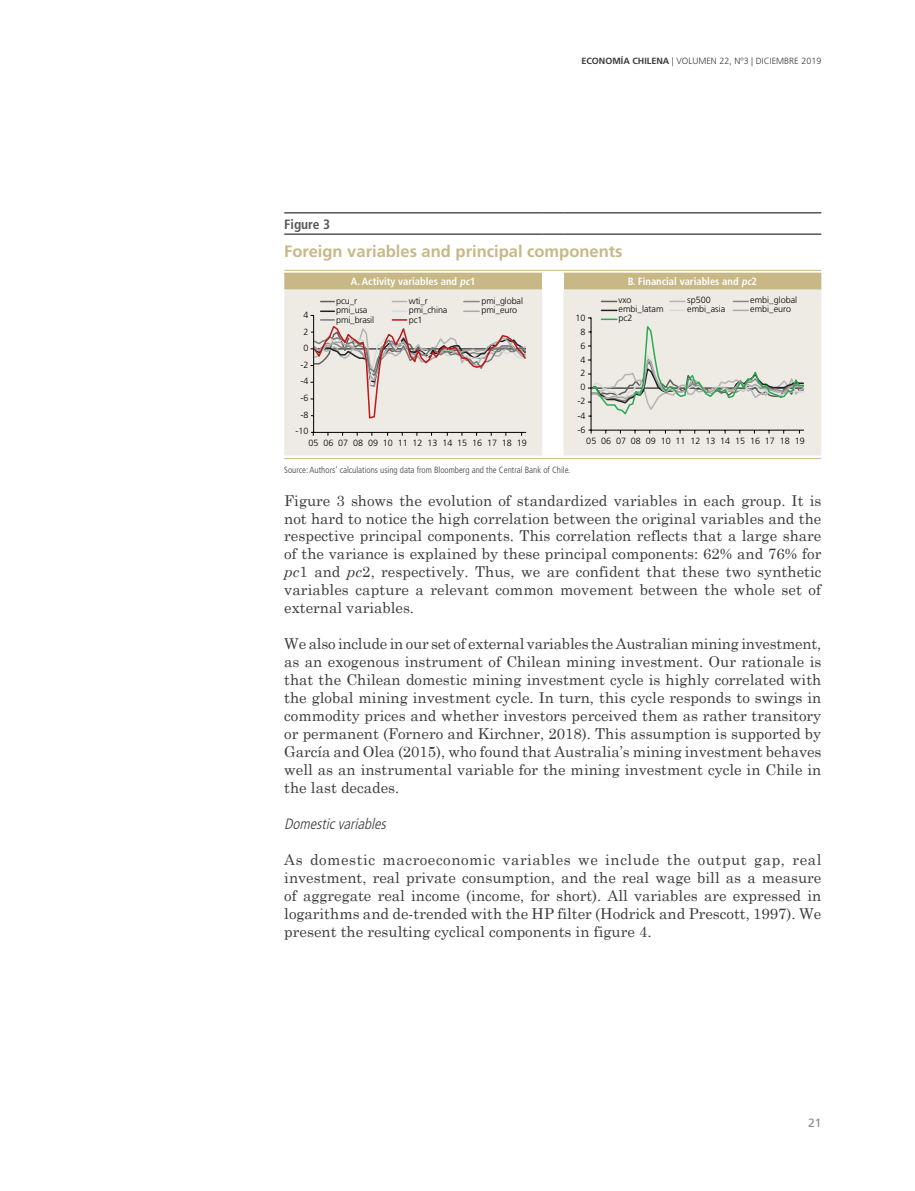
<style>
.page{position:relative;width:915px;height:1191px;background:#fff}
.page>*{position:absolute;margin:0;border:0;box-sizing:border-box;transform-origin:0 0}
.t1{font:700 16.5px "Frutiger LT Std";color:#c7b886}
.t2{font:15px/18px "Century Schoolbook";color:#3c3c3b;text-align:justify}
.t3{font:italic 300 condensed 15px "Frutiger LT Std";color:#3c3c3b}
.t4{font:700 condensed 13.5px "Frutiger LT Std";color:#575756}
.t5{font:12px "Frutiger LT Std";color:#878787}
.t6{font:700 condensed 10.5px "Frutiger LT Std";color:#fff}
.t7{font:300 9px "Frutiger LT Std";color:#000}
.t8{font:300 condensed 9px "Frutiger LT Std";color:#3c3c3b}
.t9{font:300 9px "Frutiger LT";letter-spacing:-.015em;color:#020203}
.t10{font:300 9px "Frutiger LT Std";color:#3c3c3b}
.s1{font-weight:700}
.s2{font-style:italic}
</style>
<div class="page">
<svg style="left:284px;top:269px;width:537px;height:191px"></svg>
<div style="left:284px;top:273px;width:537px;height:17px;background:#c7b886"></div>
<div style="left:542px;top:273px;width:21px;height:17px;background:#fff"></div>
<svg style="left:284px;top:290px;width:537px;height:165px;background:#eeebe6"></svg>
<hr style="left:284px;top:213px;width:258px;height:1px;background:#000">
<svg style="left:542px;top:213px;width:21px;height:1px"></svg>
<hr style="left:563px;top:213px;width:258px;height:1px;background:#000">
<hr style="left:284px;top:234px;width:258px;height:1px;background:#000">
<svg style="left:542px;top:234px;width:21px;height:1px"></svg>
<hr style="left:563px;top:234px;width:258px;height:1px;background:#000">
<hr style="left:284px;top:270px;width:537px;height:1px;background:#c7b886">
<svg style="left:320px;top:301px;width:14px;height:1px"></svg>
<svg style="left:463px;top:301px;width:16px;height:1px"></svg>
<hr style="left:313px;top:315px;width:1px;height:117px;background:#000">
<hr style="left:313px;top:432px;width:213px;height:1px;background:#000">
<svg style="left:310px;top:310px;width:216px;height:110px;background:#e2d9d4"></svg>
<svg style="left:392px;top:301px;width:14px;height:1px"></svg>
<hr style="left:590px;top:317px;width:1px;height:113px;background:#000">
<svg style="left:601px;top:301px;width:15px;height:1px"></svg>
<svg style="left:669px;top:301px;width:15px;height:1px"></svg>
<svg style="left:733px;top:301px;width:15px;height:1px"></svg>
<svg style="left:601px;top:310px;width:15px;height:1px"></svg>
<svg style="left:669px;top:310px;width:15px;height:1px"></svg>
<svg style="left:733px;top:310px;width:15px;height:1px"></svg>
<svg style="left:587px;top:317px;width:216px;height:100px;background:#dedfd7"></svg>
<hr style="left:591px;top:430px;width:212px;height:1px;background:#000">
<hr style="left:284px;top:458px;width:537px;height:1px;background:#c7b886">
<p class="t10" style="left:581px;top:56px;width:241px"><span class="s1">ECONOMÍA CHILENA</span> | VOLUMEN 22, Nº3 | DICIEMBRE 2019</p>
<p class="t4" style="left:284px;top:216px;width:47px">Figure 3</p>
<p class="t1" style="left:284px;top:242px;width:340px">Foreign variables and principal components</p>
<p class="t6" style="left:351px;top:275px;width:126px">A. Activity variables and <span class="s2">pc</span>1</p>
<p class="t6" style="left:627px;top:275px;width:131px">B. Financial variables and <span class="s2">pc</span>2</p>
<p class="t9" style="left:336px;top:296px;width:23px">pcu_r</p>
<p class="t9" style="left:408px;top:296px;width:21px">wti_r</p>
<p class="t9" style="left:481px;top:296px;width:43px">pmi_global</p>
<p class="t9" style="left:336px;top:305px;width:33px">pmi_usa</p>
<p class="t9" style="left:408px;top:305px;width:40px">pmi_china</p>
<p class="t9" style="left:481px;top:305px;width:37px">pmi_euro</p>
<p class="t9" style="left:336px;top:314px;width:39px">pmi_brasil</p>
<p class="t9" style="left:408px;top:314px;width:15px">pc1</p>
<p class="t7" style="left:618px;top:295px;width:14px">vxo</p>
<p class="t7" style="left:687px;top:295px;width:25px">sp500</p>
<p class="t7" style="left:749px;top:295px;width:49px">embi_global</p>
<p class="t7" style="left:618px;top:304px;width:46px">embi_latam</p>
<p class="t7" style="left:687px;top:304px;width:39px">embi_asia</p>
<p class="t7" style="left:749px;top:304px;width:43px">embi_euro</p>
<p class="t7" style="left:618px;top:313px;width:16px">pc2</p>
<p class="t7" style="left:303px;top:310px;width:7px">4</p>
<p class="t7" style="left:575px;top:312px;width:12px">10</p>
<p class="t7" style="left:303px;top:326px;width:7px">2</p>
<p class="t7" style="left:580px;top:327px;width:7px">8</p>
<p class="t7" style="left:303px;top:343px;width:7px">0</p>
<p class="t7" style="left:580px;top:341px;width:7px">6</p>
<p class="t7" style="left:300px;top:360px;width:10px">-2</p>
<p class="t7" style="left:300px;top:376px;width:10px">-4</p>
<p class="t7" style="left:580px;top:355px;width:7px">4</p>
<p class="t7" style="left:580px;top:368px;width:7px">2</p>
<p class="t7" style="left:580px;top:382px;width:7px">0</p>
<p class="t7" style="left:300px;top:393px;width:10px">-6</p>
<p class="t7" style="left:577px;top:396px;width:10px">-2</p>
<p class="t7" style="left:300px;top:409px;width:10px">-8</p>
<p class="t7" style="left:577px;top:410px;width:10px">-4</p>
<p class="t7" style="left:295px;top:426px;width:15px">-10</p>
<p class="t7" style="left:577px;top:424px;width:10px">-6</p>
<p class="t7" style="left:308px;top:438px;width:220px">05 06 07 08 09 10 11 12 13 14 15 16 17 18 19</p>
<p class="t7" style="left:586px;top:436px;width:220px">05 06 07 08 09 10 11 12 13 14 15 16 17 18 19</p>
<p class="t8" style="left:284px;top:465px;width:287px">Source: Authors’ calculations using data from Bloomberg and the Central Bank of Chile.</p>
<p class="t2" style="left:284px;top:492px;width:538px">Figure 3 shows the evolution of standardized variables in each group. It is not hard to notice the high correlation between the original variables and the respective principal components. This correlation reflects that a large share of the variance is explained by these principal components: 62% and 76% for <span class="s2">pc</span>1 and <span class="s2">pc</span>2, respectively. Thus, we are confident that these two synthetic variables capture a relevant common movement between the whole set of external variables.</p>
<p class="t2" style="left:284px;top:634px;width:538px">We also include in our set of external variables the Australian mining investment, as an exogenous instrument of Chilean mining investment. Our rationale is that the Chilean domestic mining investment cycle is highly correlated with the global mining investment cycle. In turn, this cycle responds to swings in commodity prices and whether investors perceived them as rather transitory or permanent (Fornero and Kirchner, 2018). This assumption is supported by García and Olea (2015), who found that Australia’s mining investment behaves well as an instrumental variable for the mining investment cycle in Chile in the last decades.</p>
<p class="t3" style="left:284px;top:815px;width:107px">Domesticvariables</p>
<p class="t2" style="left:284px;top:850px;width:538px">As domestic macroeconomic variables we include the output gap, real investment, real private consumption, and the real wage bill as a measure of aggregate real income (income, for short). All variables are expressed in logarithms and de-trended with the HP filter (Hodrick and Prescott, 1997). We present the resulting cyclical components in figure 4.</p>
<p class="t5" style="left:807px;top:1116px;width:15px">21</p>
</div>
